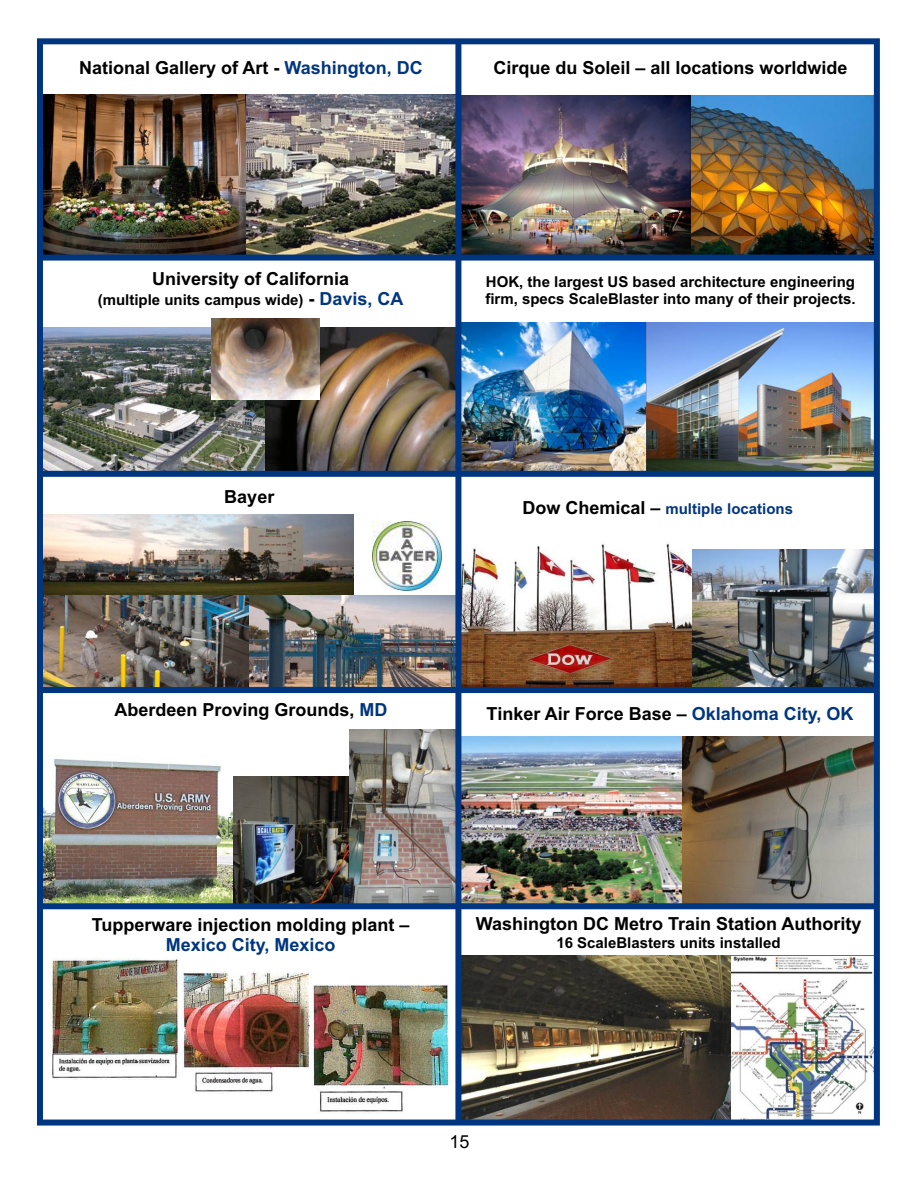
<style>
.page{position:relative;width:918px;height:1188px;background:#fff}
.page>*{position:absolute;margin:0;border:0;box-sizing:border-box;transform-origin:0 0}
.t1{font:700 18px "Arial";color:#000}
.t2{font:700 18px "Arial";color:#00357f}
.t3{font:18px "Arial";color:#000}
.t4{font:700 15px/16.8px "Arial";color:#000}
.t5{font:700 15px "Arial";color:#00357f}
.s1{color:#00357f}
.s2{font-size:18px}
.s3{font-size:18px;color:#00357f}
.s4{font-size:18px;color:#000}
</style>
<div class="page">
<img style="left:690px;top:95px;width:183px;height:160px">
<img style="left:461px;top:955px;width:412px;height:164px">
<img style="left:461px;top:737px;width:412px;height:166px">
<img style="left:233px;top:776px;width:116px;height:127px">
<img style="left:349px;top:730px;width:106px;height:173px">
<img style="left:44px;top:758px;width:189px;height:145px">
<img style="left:691px;top:549px;width:182px;height:138px">
<img style="left:461px;top:541px;width:230px;height:146px">
<img style="left:44px;top:515px;width:310px;height:81px">
<img style="left:44px;top:596px;width:411px;height:91px">
<img style="left:461px;top:322px;width:186px;height:149px">
<img style="left:647px;top:322px;width:226px;height:149px">
<img style="left:44px;top:327px;width:411px;height:144px">
<img style="left:246px;top:95px;width:444px;height:160px">
<img style="left:44px;top:95px;width:202px;height:160px">
<div style="left:37px;top:38px;width:843px;height:1088px;border:6px solid #00357f"></div>
<div style="left:40px;top:903px;width:837px;height:6px;background:#00357f"></div>
<div style="left:40px;top:687px;width:837px;height:6px;background:#00357f"></div>
<div style="left:40px;top:471px;width:837px;height:6px;background:#00357f"></div>
<div style="left:40px;top:255px;width:837px;height:6px;background:#00357f"></div>
<div style="left:455px;top:41px;width:6px;height:1082px;background:#00357f"></div>
<img style="left:212px;top:318px;width:107px;height:81px">
<img style="left:372px;top:522px;width:69px;height:69px">
<img style="left:312px;top:984px;width:137px;height:130px">
<img style="left:182px;top:971px;width:129px;height:121px">
<img style="left:51px;top:958px;width:128px;height:122px">
<p class="t1" style="left:79px;top:61px;width:345px">National Gallery of Art - <span class="s1">Washington, DC</span></p>
<p class="t1" style="left:493px;top:61px;width:356px">Cirque du Soleil – all locations worldwide</p>
<p class="t1" style="left:152px;top:271px;width:199px">University of California</p>
<p class="t4" style="left:98px;top:292px;width:307px">(multiple units campus wide) <span class="s2">-</span> <span class="s3">Davis, CA</span></p>
<p class="t1" style="left:224px;top:490px;width:52px">Bayer</p>
<p class="t4" style="left:485px;top:275px;width:372px">HOK, the largest US based architecture engineering firm, specs ScaleBlaster into many of their projects.</p>
<p class="t5" style="left:522px;top:503px;width:272px"><span class="s4">Dow Chemical –</span> multiple locations</p>
<p class="t1" style="left:115px;top:703px;width:275px">Aberdeen Proving Grounds, <span class="s1">MD</span></p>
<p class="t1" style="left:487px;top:707px;width:368px">Tinker Air Force Base – <span class="s1">Oklahoma City, OK</span></p>
<p class="t1" style="left:92px;top:918px;width:319px">Tupperware injection molding plant –</p>
<p class="t2" style="left:166px;top:938px;width:171px">Mexico City, Mexico</p>
<p class="t1" style="left:476px;top:917px;width:387px">Washington DC Metro Train Station Authority</p>
<p class="t4" style="left:556px;top:935px;width:226px">16 ScaleBlasters units installed</p>
<p class="t3" style="left:449px;top:1134px;width:22px">15</p>
</div>
